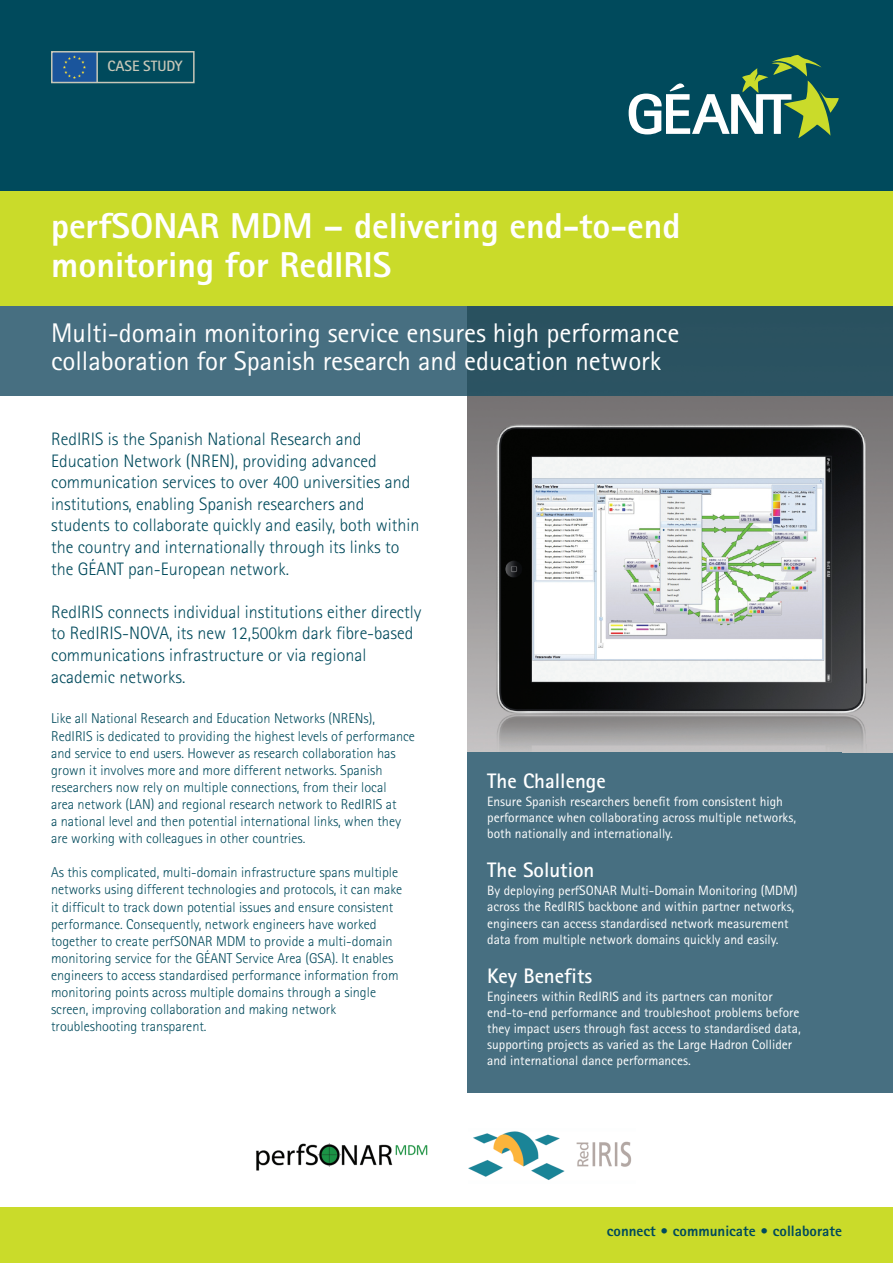
<style>
.page{position:relative;width:893px;height:1263px;background:#fff}
.page>*{position:absolute;margin:0;border:0;box-sizing:border-box;transform-origin:0 0}
.t1{font:800 36px/39px "Rotis Sans Serif";color:#fff}
.t2{font:27px/28.5px "Rotis Sans Serif";color:#fff}
.t3{font:700 21px "Rotis Sans Serif";color:#fff}
.t4{font:300 18px/21.6px "Rotis Sans Serif";color:#004a5c}
.t5{font:800 15px "Rotis Sans Serif";color:#004a5c}
.t6{font:700 15px "Rotis Sans Serif";color:#c7c7b8}
.t7{font:300 14.25px/17.1px "Rotis Sans Serif";color:#004a5c}
.t8{font:13.5px/16.2px "Rotis Sans Serif";color:#fff}
</style>
<div class="page">
<div style="left:468px;top:753px;width:425px;height:340px;background:#476f81"></div>
<div style="left:0;top:0;width:893px;height:191px;background:#004a5c"></div>
<img style="left:54px;top:54px;width:42px;height:26px">
<img style="left:468px;top:395px;width:425px;height:358px">
<div style="left:0;top:191px;width:893px;height:115px;background:#cadb2a"></div>
<div style="left:0;top:306px;width:468px;height:89px;background:#476f81"></div>
<div style="left:468px;top:306px;width:425px;height:89px;background:#2a5261"></div>
<div style="left:0;top:1208px;width:893px;height:55px;background:#cadb2a"></div>
<div style="left:51px;top:51px;width:144px;height:32px;border:2px solid #c7c7b8"></div>
<svg style="left:629px;top:55px;width:210px;height:83px"></svg>
<img style="left:468px;top:1131px;width:164px;height:49px">
<img style="left:256px;top:1143px;width:172px;height:28px">
<hr style="left:96px;top:51px;width:2px;height:31px;background:#c7c7b8">
<p class="t6" style="left:107px;top:61px;width:77px">CASE STUDY</p>
<h1 class="t1" style="left:51px;top:210px;width:631px">perfSONAR MDM – delivering end-to-end monitoring for RedIRIS</h1>
<h2 class="t2" style="left:51px;top:321px;width:630px">Multi-domain monitoring service ensures high performance collaboration for Spanish research and education network</h2>
<p class="t4" style="left:51px;top:430px;width:370px">RedIRIS is the Spanish National Research and Education Network (NREN), providing advanced communication services to over 400 universities and institutions, enabling Spanish researchers and students to collaborate quickly and easily, both within the country and internationally through its links to the GÉANT pan-European network.</p>
<p class="t4" style="left:51px;top:603px;width:372px">RedIRIS connects individual institutions either directly to RedIRIS-NOVA, its new 12,500km dark fibre-based communications infrastructure or via regional academic networks.</p>
<p class="t7" style="left:51px;top:711px;width:365px">Like all National Research and Education Networks (NRENs), RedIRIS is dedicated to providing the highest levels of performance and service to end users. However as research collaboration has grown it involves more and more different networks. Spanish researchers now rely on multiple connections, from their local<br>area network (LAN) and regional research network to RedIRIS at<br>a national level and then potential international links, when they are working with colleagues in other countries.</p>
<p class="t7" style="left:51px;top:865px;width:353px">As this complicated, multi-domain infrastructure spans multiple networks using different technologies and protocols, it can make it difficult to track down potential issues and ensure consistent performance. Consequently, network engineers have worked together to create perfSONAR MDM to provide a multi-domain monitoring service for the GÉANT Service Area (GSA). It enables engineers to access standardised performance information from monitoring points across multiple domains through a single screen, improving collaboration and making network troubleshooting transparent.</p>
<h3 class="t3" style="left:487px;top:773px;width:120px">The Challenge</h3>
<p class="t8" style="left:487px;top:795px;width:310px">Ensure Spanish researchers benefit from consistent high performance when collaborating across multiple networks, both nationally and internationally.</p>
<h3 class="t3" style="left:487px;top:863px;width:109px">The Solution</h3>
<p class="t8" style="left:487px;top:884px;width:312px">By deploying perfSONAR Multi-Domain Monitoring (MDM) across the RedIRIS backbone and within partner networks, engineers can access standardised network measurement data from multiple network domains quickly and easily.</p>
<h3 class="t3" style="left:487px;top:968px;width:106px">Key Benefits</h3>
<p class="t8" style="left:487px;top:989px;width:315px">Engineers within RedIRIS and its partners can monitor end-to-end performance and troubleshoot problems before they impact users through fast access to standardised data, supporting projects as varied as the Large Hadron Collider and international dance performances.</p>
<p class="t5" style="left:607px;top:1225px;width:237px">connect • communicate • collaborate</p>
</div>
